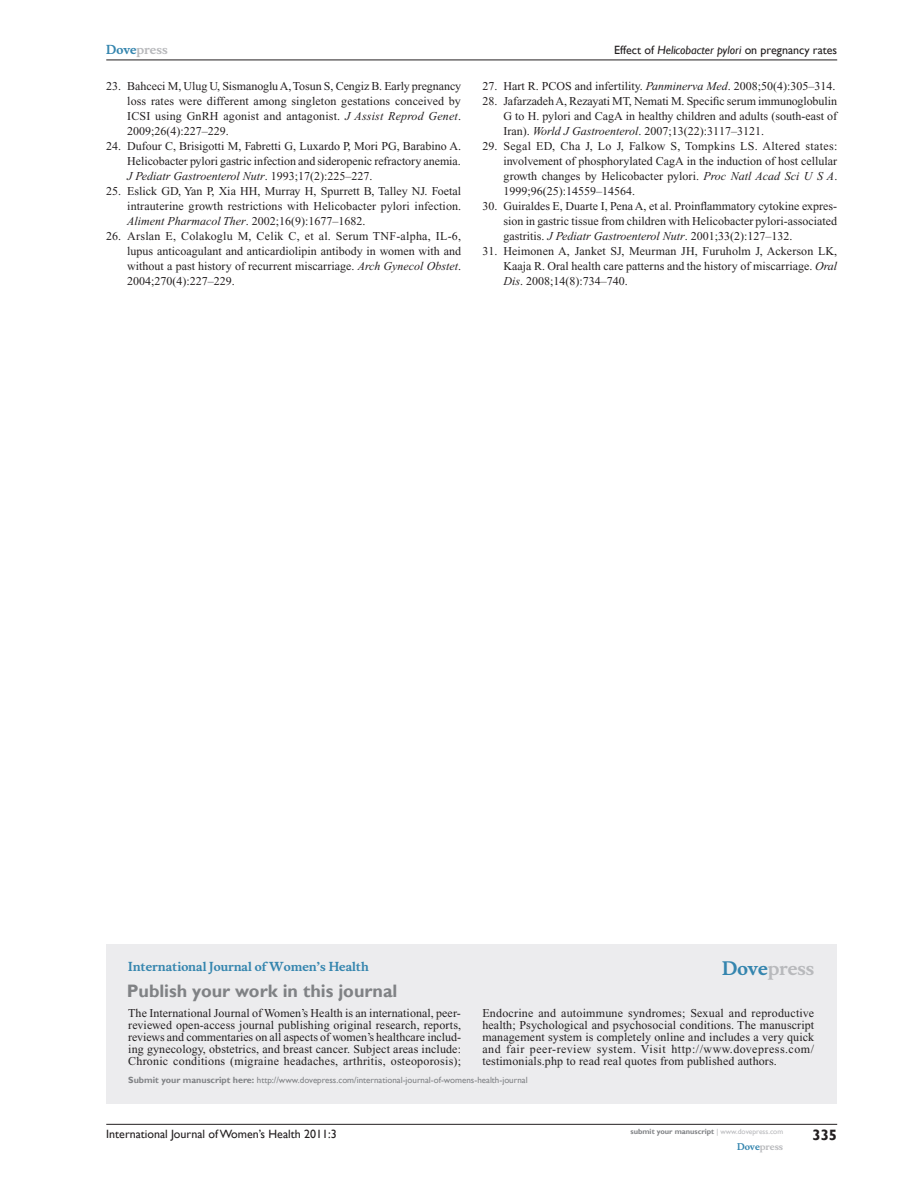
<style>
.page{position:relative;width:918px;height:1188px;background:#fff}
.page>*{position:absolute;margin:0;border:0;box-sizing:border-box;transform-origin:0 0}
.t1{font:700 18px "Gill Sans";color:#808285}
.t2{font:700 18px "Musee";color:#b8b9bc}
.t3{font:700 15px "Gill Sans";color:#231f20}
.t4{font:12px/15px "Times New Roman";color:#231f20;text-align:justify}
.t5{font:12px "Gill Sans";color:#231f20}
.t6{font:700 12px "Musee";color:#3485ae}
.t7{font:700 12px "Musee";color:#b8b9bc}
.t8{font:9px "Gill Sans";color:#808285}
.t9{font:700 9px "Musee";color:#b8b9bc}
.t10{font:700 7.5px "Gill Sans";color:#808285}
.s1{color:#3485ae}
.s2{font-style:italic}
.s3{font-weight:700}
.s4{font-weight:400;color:#b8b9bc}
</style>
<div class="page">
<div style="left:106px;top:944px;width:731px;height:159px;background:#ececee"></div>
<hr style="left:106px;top:1124px;width:731px;height:1px;background:#231f20">
<hr style="left:106px;top:60px;width:731px;height:1px;background:#231f20">
<p class="t7" style="left:106px;top:43px;width:63px"><span class="s1">Dove</span>press</p>
<p class="t4" style="left:127px;top:79px;width:335px;text-indent:-21px">23. Bahceci M, Ulug U, Sismanoglu A, Tosun S, Cengiz B. Early pregnancy loss rates were different among singleton gestations conceived by ICSI using GnRH agonist and antagonist. <span class="s2">J Assist Reprod Genet</span>.<br>2009;26(4):227–229.</p>
<p class="t4" style="left:127px;top:139px;width:335px;text-indent:-21px">24. Dufour C, Brisigotti M, Fabretti G, Luxardo P, Mori PG, Barabino A.<br>Helicobacter pylori gastric infection and sideropenic refractory anemia.<br><span class="s2">J Pediatr Gastroenterol Nutr</span>. 1993;17(2):225–227.</p>
<p class="t4" style="left:127px;top:184px;width:336px;text-indent:-21px">25. Eslick GD, Yan P, Xia HH, Murray H, Spurrett B, Talley NJ. Foetal intrauterine growth restrictions with Helicobacter pylori infection.<br><span class="s2">Aliment Pharmacol Ther</span>. 2002;16(9):1677–1682.</p>
<p class="t4" style="left:127px;top:229px;width:335px;text-indent:-21px">26. Arslan E, Colakoglu M, Celik C, et al. Serum TNF-alpha, IL-6, lupus anticoagulant and anticardiolipin antibody in women with and without a past history of recurrent miscarriage. <span class="s2">Arch Gynecol Obstet</span>.<br>2004;270(4):227–229.</p>
<p class="t5" style="left:614px;top:43px;width:224px">Effect of <span class="s2">Helicobacter pylori</span> on pregnancy rates</p>
<p class="t4" style="left:482px;top:79px;width:355px">27. Hart R. PCOS and infertility. <span class="s2">Panminerva Med</span>. 2008;50(4):305–314.</p>
<p class="t4" style="left:503px;top:94px;width:335px;text-indent:-21px">28. Jafarzadeh A, Rezayati MT, Nemati M. Specific serum immunoglobulin G to H. pylori and CagA in healthy children and adults (south-east of Iran). <span class="s2">World J Gastroenterol</span>. 2007;13(22):3117–3121.</p>
<p class="t4" style="left:503px;top:139px;width:335px;text-indent:-21px">29. Segal ED, Cha J, Lo J, Falkow S, Tompkins LS. Altered states: involvement of phosphorylated CagA in the induction of host cellular growth changes by Helicobacter pylori. <span class="s2">Proc Natl Acad Sci U S A</span>.<br>1999;96(25):14559–14564.</p>
<p class="t4" style="left:503px;top:199px;width:335px;text-indent:-21px">30. Guiraldes E, Duarte I, Pena A, et al. Proinflammatory cytokine expres&shy;sion in gastric tissue from children with Helicobacter pylori-associated gastritis. <span class="s2">J Pediatr Gastroenterol Nutr</span>. 2001;33(2):127–132.</p>
<p class="t4" style="left:503px;top:244px;width:335px;text-indent:-21px">31. Heimonen A, Janket SJ, Meurman JH, Furuholm J, Ackerson LK, Kaaja R. Oral health care patterns and the history of miscarriage. <span class="s2">Oral Dis</span>. 2008;14(8):734–740.</p>
<p class="t6" style="left:128px;top:959px;width:242px">International Journal of Women’s Health</p>
<h1 class="t1" style="left:127px;top:980px;width:272px">Publish your work in this journal</h1>
<h1 class="t2" style="left:722px;top:958px;width:94px"><span class="s1">Dove</span>press</h1>
<p class="t4" style="left:128px;top:1007px;width:334px;line-height:12px">The International Journal of Women’s Health is an international, peer&shy;reviewed open-access journal publishing original research, reports, reviews and commentaries on all aspects of women’s healthcare includ&shy;ing gynecology, obstetrics, and breast cancer. Subject areas include:<br>Chronic conditions (migraine headaches, arthritis, osteoporosis);</p>
<p class="t4" style="left:482px;top:1007px;width:333px;line-height:12px">Endocrine and autoimmune syndromes; Sexual and reproductive health; Psychological and psychosocial conditions. The manuscript management system is completely online and includes a very quick and fair peer-review system. Visit http://www.dovepress.com/ testimonials.php to read real quotes from published authors.</p>
<p class="t8" style="left:128px;top:1075px;width:401px"><span class="s3">Submit your manuscript here:</span> http://www.dovepress.com/international-journal-of-womens-health-journal</p>
<p class="t5" style="left:106px;top:1127px;width:232px">International Journal of Women’s Health 2011:3</p>
<p class="t10" style="left:631px;top:1127px;width:154px">submit your manuscript <span class="s4">| www.dovepress.com</span></p>
<p class="t9" style="left:737px;top:1141px;width:48px"><span class="s1">Dove</span>press</p>
<p class="t3" style="left:812px;top:1126px;width:26px">335</p>
</div>
